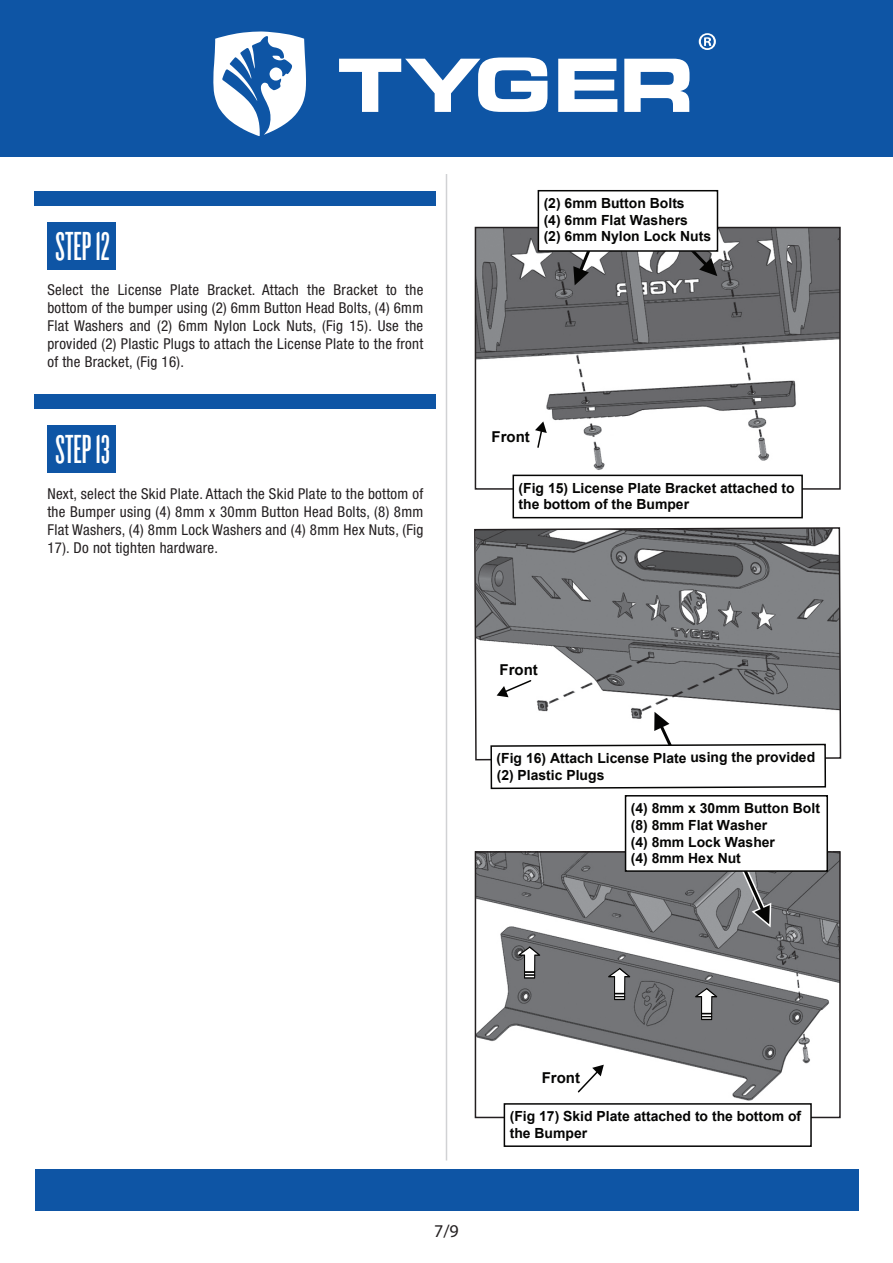
<style>
.page{position:relative;width:893px;height:1263px;background:#fff}
.page>*{position:absolute;margin:0;border:0;box-sizing:border-box;transform-origin:0 0}
.t1{font:41.85px "Knockout HTF46 Flyweight";color:#fff}
.t2{font:18px "Myriad Pro";color:#231f20}
.t3{font:condensed 15px/18px "Helvetica Neue LT Std";letter-spacing:.02em;color:#231f20;text-align:justify}
.t4{font:700 15px "Arial";color:#050504}
.t5{font:700 13.95px/16.8px "Arial";color:#050504}
</style>
<div class="page">
<div style="left:35px;top:1169px;width:823px;height:41px;background:#0e55a5"></div>
<hr style="left:446px;top:174px;width:1px;height:986px;background:#d1d2d4">
<div style="left:0;top:0;width:893px;height:157px;background:#0e55a5"></div>
<svg style="left:339px;top:58px;width:208px;height:54px"></svg>
<svg style="left:558px;top:59px;width:59px;height:53px"></svg>
<svg style="left:624px;top:59px;width:65px;height:53px"></svg>
<svg style="left:213px;top:31px;width:93px;height:105px"></svg>
<svg style="left:699px;top:33px;width:17px;height:17px"></svg>
<img style="left:478px;top:230px;width:360px;height:245px">
<div style="left:475px;top:227px;width:366px;height:263px;border:2px solid #231f20"></div>
<svg style="left:535px;top:421px;width:12px;height:28px"></svg>
<div style="left:513px;top:475px;width:289px;height:43px;background:#fff"></div>
<div style="left:512px;top:475px;width:291px;height:43px;border:2px solid #050504"></div>
<svg style="left:573px;top:252px;width:20px;height:33px"></svg>
<svg style="left:685px;top:252px;width:32px;height:24px"></svg>
<div style="left:538px;top:191px;width:179px;height:60px;background:#fff"></div>
<div style="left:538px;top:190px;width:180px;height:62px;border:2px solid #050504"></div>
<svg style="left:474px;top:527px;width:368px;height:234px"></svg>
<svg style="left:497px;top:679px;width:36px;height:18px"></svg>
<svg style="left:490px;top:712px;width:337px;height:78px"></svg>
<div style="left:47px;top:222px;width:69px;height:47px;background:#0e55a5"></div>
<div style="left:35px;top:191px;width:401px;height:15px;background:#0e55a5"></div>
<div style="left:47px;top:426px;width:69px;height:47px;background:#0e55a5"></div>
<div style="left:35px;top:394px;width:401px;height:15px;background:#0e55a5"></div>
<img style="left:478px;top:854px;width:360px;height:261px">
<div style="left:475px;top:851px;width:366px;height:267px;border:2px solid #231f20"></div>
<div style="left:504px;top:1104px;width:307px;height:42px;background:#fff"></div>
<div style="left:504px;top:1103px;width:308px;height:44px;border:2px solid #050504"></div>
<svg style="left:576px;top:1065px;width:28px;height:29px"></svg>
<svg style="left:737px;top:872px;width:34px;height:55px;background:#7b7c7e"></svg>
<div style="left:625px;top:796px;width:202px;height:75px;background:#fff"></div>
<div style="left:625px;top:795px;width:203px;height:77px;border:2px solid #050504"></div>
<div style="left:524px;top:974px;width:11px;height:5px;background:#2e2e2f"></div>
<svg style="left:518px;top:946px;width:22px;height:32px"></svg>
<hr style="left:614px;top:996px;width:11px;height:4px;background:#050504">
<svg style="left:608px;top:968px;width:22px;height:31px"></svg>
<hr style="left:701px;top:1016px;width:11px;height:4px;background:#050504">
<svg style="left:695px;top:988px;width:22px;height:31px"></svg>
<h1 class="t1" style="left:56px;top:225px;width:56px">STEP 12</h1>
<p class="t3" style="left:47px;top:281px;width:377px">Select the License Plate Bracket. Attach the Bracket to the bottom of the bumper using (2) 6mm Button Head Bolts, (4) 6mm Flat Washers and (2) 6mm Nylon Lock Nuts, (Fig 15). Use the provided (2) Plastic Plugs to attach the License Plate to the front of the Bracket, (Fig 16).</p>
<h1 class="t1" style="left:56px;top:429px;width:56px">STEP 13</h1>
<p class="t3" style="left:47px;top:484px;width:377px">Next, select the Skid Plate. Attach the Skid Plate to the bottom of the Bumper using (4) 8mm x 30mm Button Head Bolts, (8) 8mm Flat Washers, (4) 8mm Lock Washers and (4) 8mm Hex Nuts, (Fig 17). Do not tighten hardware.</p>
<p class="t5" style="left:544px;top:195px;width:169px">(2) 6mm Button Bolts<br>(4) 6mm Flat Washers<br>(2) 6mm Nylon Lock Nuts</p>
<p class="t4" style="left:491px;top:426px;width:40px">Front</p>
<p class="t5" style="left:519px;top:480px;width:277px">(Fig 15) License Plate Bracket attached to the bottom of the Bumper</p>
<p class="t4" style="left:500px;top:659px;width:40px">Front</p>
<p class="t5" style="left:497px;top:749px;width:320px;line-height:17.2px">(Fig 16) Attach License Plate using the provided (2) Plastic Plugs</p>
<p class="t5" style="left:631px;top:800px;width:191px">(4) 8mm x 30mm Button Bolt (8) 8mm Flat Washer<br>(4) 8mm Lock Washer<br>(4) 8mm Hex Nut</p>
<p class="t2" style="left:434px;top:1220px;width:26px">7/9</p>
<p class="t4" style="left:542px;top:1068px;width:40px">Front</p>
<p class="t5" style="left:510px;top:1108px;width:293px">(Fig 17) Skid Plate attached to the bottom of the Bumper</p>
</div>
